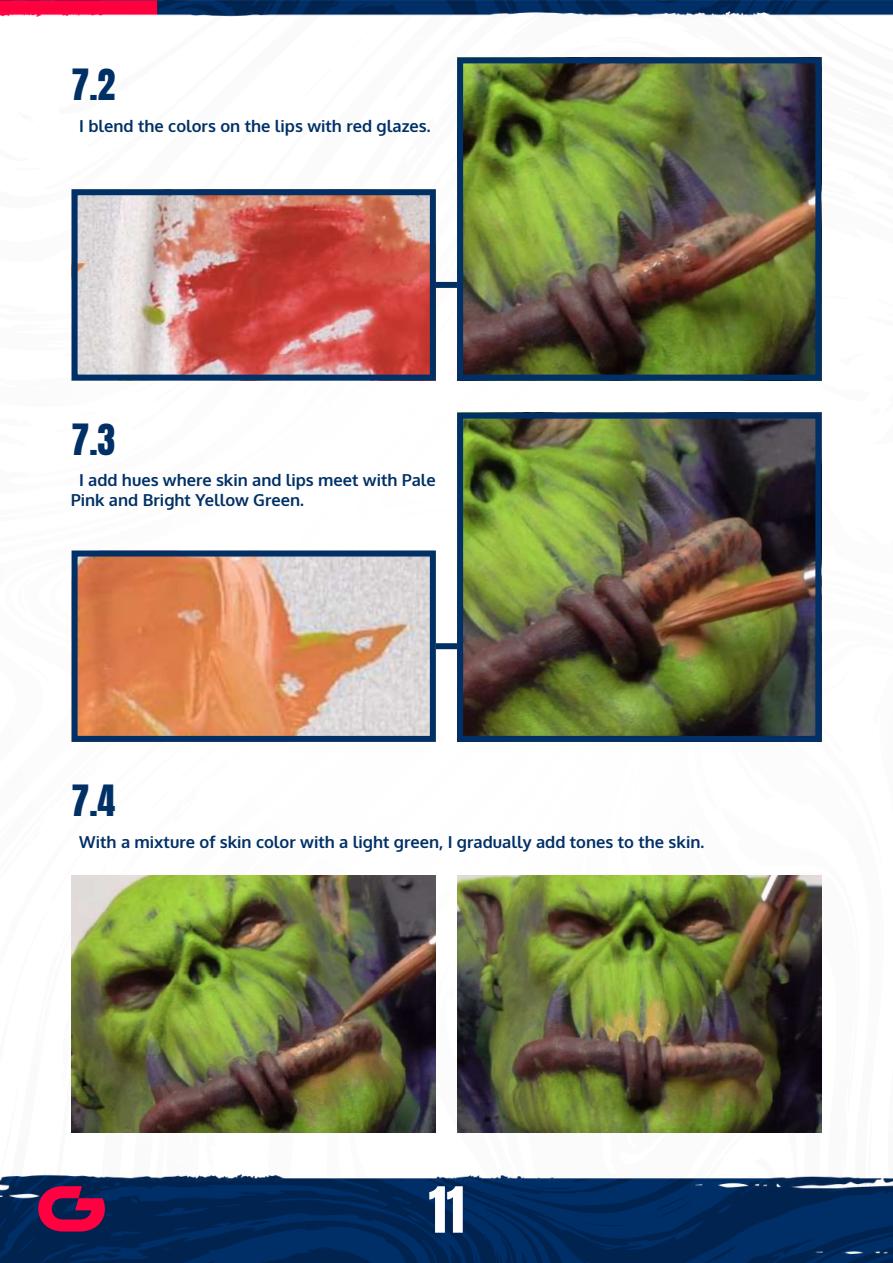
<style>
.page{position:relative;width:893px;height:1263px;background:#fff}
.page>*{position:absolute;margin:0;border:0;box-sizing:border-box;transform-origin:0 0}
.t1{font:54px "Anton";color:#fff}
.t2{font:36px "Anton";color:#003066}
.t3{font:700 16.5px/19.8px "Oxygen";color:#003066}
</style>
<div class="page">
<img style="left:0;top:0;width:893px;height:1263px">
<div style="left:422px;top:282px;width:49px;height:6px;background:#003066"></div>
<div style="left:422px;top:643px;width:49px;height:6px;background:#003066"></div>
<img style="left:79px;top:196px;width:350px;height:178px">
<div style="left:72px;top:189px;width:364px;height:192px;border:6px solid #003066"></div>
<img style="left:79px;top:557px;width:350px;height:178px">
<div style="left:72px;top:550px;width:364px;height:192px;border:6px solid #003066"></div>
<img style="left:464px;top:64px;width:350px;height:310px">
<div style="left:457px;top:57px;width:364px;height:324px;border:6px solid #003066"></div>
<img style="left:464px;top:420px;width:350px;height:315px">
<div style="left:457px;top:413px;width:364px;height:329px;border:6px solid #003066"></div>
<img style="left:457px;top:875px;width:364px;height:257px">
<img style="left:72px;top:875px;width:364px;height:257px">
<svg style="left:38px;top:1186px;width:67px;height:45px;background:#950f48"></svg>
<h2 class="t2" style="left:72px;top:66px;width:45px">7.2</h2>
<p class="t3" style="left:79px;top:116px;width:353px">I blend the colors on the lips with red glazes.</p>
<h2 class="t2" style="left:72px;top:421px;width:45px">7.3</h2>
<p class="t3" style="left:71px;top:471px;width:367px;text-indent:9px">I add hues where skin and lips meet with Pale<br>Pink and Bright Yellow Green.</p>
<h2 class="t2" style="left:72px;top:783px;width:45px">7.4</h2>
<p class="t3" style="left:79px;top:832px;width:627px">With a mixture of skin color with a light green, I gradually add tones to the skin.</p>
<h1 class="t1" style="left:429px;top:1182px;width:37px">11</h1>
</div>
